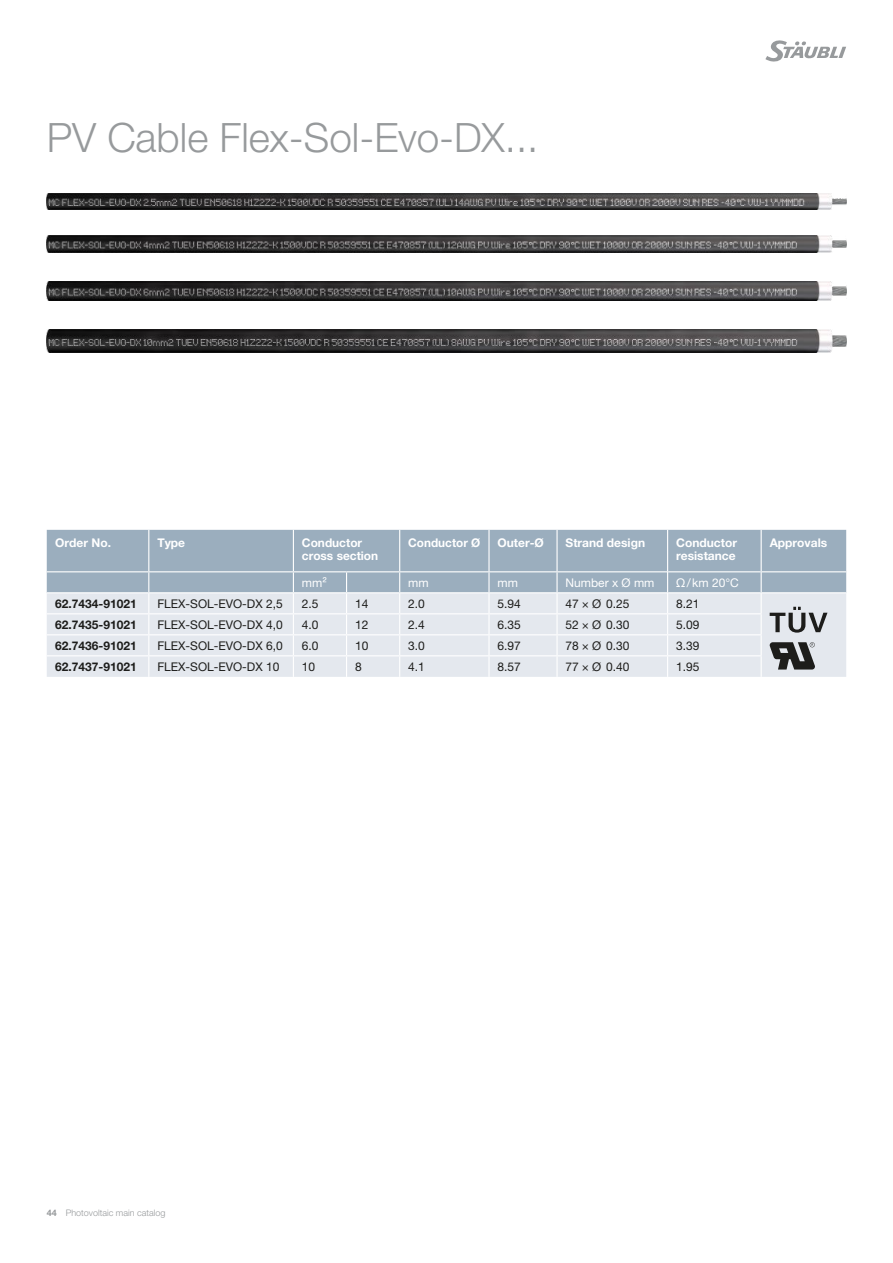
<style>
.page{position:relative;width:893px;height:1263px;background:#fff}
.page>*{position:absolute;margin:0;border:0;box-sizing:border-box;transform-origin:0 0}
.Headline_Innen_EN{font:300 40.5px "Helvetica Neue LTW1 G";color:#979a9c}
.Table_Body_neutral{font:12px "Helvetica Neue LTW1 G";color:#1d1d1b}
.Table_Header_blue_ne{font:700 12px/13.5px "Helvetica Neue LTW1 G";color:#fff}
.Table_Body_neutral-2{font:700 12px "Helvetica Neue LTW1 G";color:#1d1d1b}
.Table_Header_blue_ne-2{font:12px "Helvetica Neue LTW1 G";color:#fff}
.t1{font:300 9px "Helvetica Neue LTW1 G";color:#979a9c}
.s1{font-weight:700}
</style>
<div class="page">
<svg style="left:765px;top:40px;width:81px;height:22px"></svg>
<img style="left:47px;top:194px;width:799px;height:16px">
<img style="left:47px;top:236px;width:799px;height:17px">
<img style="left:47px;top:281px;width:799px;height:19px">
<img style="left:47px;top:330px;width:799px;height:23px">
<div style="left:47px;top:530px;width:799px;height:62px;background:#9baebe"></div>
<div style="left:47px;top:593px;width:620px;height:84px;background:#e4e8ee"></div>
<hr style="left:148px;top:530px;width:1px;height:41px;background:#fff">
<hr style="left:293px;top:530px;width:1px;height:41px;background:#fff">
<hr style="left:399px;top:530px;width:1px;height:41px;background:#fff">
<hr style="left:488px;top:530px;width:2px;height:41px;background:#fff">
<hr style="left:556px;top:530px;width:2px;height:41px;background:#fff">
<hr style="left:488px;top:572px;width:2px;height:20px;background:#fff">
<hr style="left:556px;top:572px;width:2px;height:20px;background:#fff">
<hr style="left:488px;top:593px;width:2px;height:20px;background:#fff">
<hr style="left:556px;top:593px;width:2px;height:20px;background:#fff">
<hr style="left:47px;top:613px;width:102px;height:1px;background:#fff">
<hr style="left:149px;top:613px;width:144px;height:1px;background:#fff">
<hr style="left:293px;top:613px;width:54px;height:1px;background:#fff">
<hr style="left:347px;top:613px;width:53px;height:1px;background:#fff">
<hr style="left:400px;top:613px;width:89px;height:1px;background:#fff">
<hr style="left:489px;top:613px;width:68px;height:1px;background:#fff">
<hr style="left:488px;top:614px;width:2px;height:20px;background:#fff">
<hr style="left:557px;top:613px;width:111px;height:1px;background:#fff">
<hr style="left:556px;top:614px;width:2px;height:20px;background:#fff">
<hr style="left:47px;top:634px;width:102px;height:1px;background:#fff">
<hr style="left:149px;top:634px;width:144px;height:1px;background:#fff">
<hr style="left:293px;top:634px;width:54px;height:1px;background:#fff">
<hr style="left:347px;top:634px;width:53px;height:1px;background:#fff">
<hr style="left:400px;top:634px;width:89px;height:1px;background:#fff">
<hr style="left:489px;top:634px;width:68px;height:1px;background:#fff">
<hr style="left:488px;top:635px;width:2px;height:20px;background:#fff">
<hr style="left:557px;top:634px;width:111px;height:1px;background:#fff">
<hr style="left:556px;top:635px;width:2px;height:20px;background:#fff">
<hr style="left:47px;top:655px;width:102px;height:1px;background:#fff">
<hr style="left:149px;top:655px;width:144px;height:1px;background:#fff">
<svg style="left:148px;top:572px;width:1px;height:105px"></svg>
<hr style="left:293px;top:655px;width:54px;height:1px;background:#fff">
<svg style="left:293px;top:572px;width:1px;height:105px"></svg>
<hr style="left:347px;top:655px;width:53px;height:1px;background:#fff">
<svg style="left:346px;top:572px;width:1px;height:105px"></svg>
<hr style="left:400px;top:655px;width:89px;height:1px;background:#fff">
<svg style="left:399px;top:572px;width:1px;height:105px"></svg>
<hr style="left:489px;top:655px;width:68px;height:1px;background:#fff">
<hr style="left:488px;top:656px;width:2px;height:21px;background:#fff">
<hr style="left:557px;top:655px;width:111px;height:1px;background:#fff">
<hr style="left:556px;top:656px;width:2px;height:21px;background:#fff">
<hr style="left:47px;top:571px;width:102px;height:1px;background:#fff">
<hr style="left:149px;top:571px;width:144px;height:1px;background:#fff">
<hr style="left:293px;top:571px;width:54px;height:1px;background:#fff">
<hr style="left:347px;top:571px;width:53px;height:1px;background:#fff">
<hr style="left:400px;top:571px;width:89px;height:1px;background:#fff">
<hr style="left:489px;top:571px;width:68px;height:1px;background:#fff">
<hr style="left:557px;top:571px;width:110px;height:1px;background:#fff">
<hr style="left:668px;top:571px;width:93px;height:1px;background:#fff">
<hr style="left:762px;top:571px;width:84px;height:1px;background:#fff">
<hr style="left:47px;top:592px;width:102px;height:1px;background:#fff">
<hr style="left:293px;top:592px;width:54px;height:1px;background:#fff">
<hr style="left:347px;top:592px;width:53px;height:1px;background:#fff">
<hr style="left:667px;top:530px;width:1px;height:42px;background:#fff">
<hr style="left:761px;top:530px;width:1px;height:42px;background:#fff">
<svg style="left:667px;top:572px;width:179px;height:105px;background:#c9d0d7"></svg>
<p class="Headline_Innen_EN" style="left:47px;top:113px;width:493px">PV Cable Flex-Sol-Evo-DX...</p>
<p class="Table_Header_blue_ne" style="left:55px;top:536px;width:57px">Order No.</p>
<p class="Table_Header_blue_ne" style="left:157px;top:536px;width:29px">Type</p>
<p class="Table_Header_blue_ne" style="left:302px;top:536px;width:78px">Conductor cross section</p>
<p class="Table_Header_blue_ne" style="left:408px;top:536px;width:74px">Conductor Ø</p>
<p class="Table_Header_blue_ne" style="left:497px;top:536px;width:48px">Outer-Ø</p>
<p class="Table_Header_blue_ne" style="left:566px;top:536px;width:81px">Strand design</p>
<p class="Table_Header_blue_ne" style="left:676px;top:536px;width:62px">Conductor resistance</p>
<p class="Table_Header_blue_ne" style="left:770px;top:536px;width:59px">Approvals</p>
<p class="Table_Header_blue_ne-2" style="left:302px;top:575px;width:26px">mm²</p>
<p class="Table_Header_blue_ne-2" style="left:408px;top:575px;width:22px">mm</p>
<p class="Table_Header_blue_ne-2" style="left:497px;top:575px;width:22px">mm</p>
<p class="Table_Header_blue_ne-2" style="left:566px;top:575px;width:90px">Number x Ø mm</p>
<p class="Table_Header_blue_ne-2" style="left:676px;top:575px;width:64px">Ω/km 20°C</p>
<p class="Table_Body_neutral-2" style="left:55px;top:596px;width:83px">62.7434-91021</p>
<p class="Table_Body_neutral" style="left:157px;top:596px;width:127px">FLEX-SOL-EVO-DX 2,5</p>
<p class="Table_Body_neutral" style="left:302px;top:596px;width:18px">2.5</p>
<p class="Table_Body_neutral" style="left:355px;top:596px;width:15px">14</p>
<p class="Table_Body_neutral" style="left:408px;top:596px;width:18px">2.0</p>
<p class="Table_Body_neutral" style="left:497px;top:596px;width:25px">5.94</p>
<p class="Table_Body_neutral" style="left:566px;top:596px;width:65px">47 × Ø 0.25</p>
<p class="Table_Body_neutral" style="left:676px;top:596px;width:25px">8.21</p>
<p class="Table_Body_neutral-2" style="left:55px;top:617px;width:83px">62.7435-91021</p>
<p class="Table_Body_neutral" style="left:157px;top:617px;width:127px">FLEX-SOL-EVO-DX 4,0</p>
<p class="Table_Body_neutral" style="left:302px;top:617px;width:18px">4.0</p>
<p class="Table_Body_neutral" style="left:355px;top:617px;width:15px">12</p>
<p class="Table_Body_neutral" style="left:408px;top:617px;width:18px">2.4</p>
<p class="Table_Body_neutral" style="left:497px;top:617px;width:25px">6.35</p>
<p class="Table_Body_neutral" style="left:566px;top:617px;width:65px">52 × Ø 0.30</p>
<p class="Table_Body_neutral" style="left:676px;top:617px;width:25px">5.09</p>
<p class="Table_Body_neutral-2" style="left:55px;top:638px;width:83px">62.7436-91021</p>
<p class="Table_Body_neutral" style="left:157px;top:638px;width:127px">FLEX-SOL-EVO-DX 6,0</p>
<p class="Table_Body_neutral" style="left:302px;top:638px;width:18px">6.0</p>
<p class="Table_Body_neutral" style="left:355px;top:638px;width:15px">10</p>
<p class="Table_Body_neutral" style="left:408px;top:638px;width:18px">3.0</p>
<p class="Table_Body_neutral" style="left:497px;top:638px;width:25px">6.97</p>
<p class="Table_Body_neutral" style="left:566px;top:638px;width:65px">78 × Ø 0.30</p>
<p class="Table_Body_neutral" style="left:676px;top:638px;width:25px">3.39</p>
<p class="Table_Body_neutral-2" style="left:55px;top:659px;width:83px">62.7437-91021</p>
<p class="Table_Body_neutral" style="left:157px;top:659px;width:124px">FLEX-SOL-EVO-DX 10</p>
<p class="Table_Body_neutral" style="left:302px;top:659px;width:15px">10</p>
<p class="Table_Body_neutral" style="left:355px;top:659px;width:8px">8</p>
<p class="Table_Body_neutral" style="left:408px;top:659px;width:18px">4.1</p>
<p class="Table_Body_neutral" style="left:497px;top:659px;width:25px">8.57</p>
<p class="Table_Body_neutral" style="left:566px;top:659px;width:65px">77 × Ø 0.40</p>
<p class="Table_Body_neutral" style="left:676px;top:659px;width:25px">1.95</p>
<p class="t1" style="left:47px;top:1207px;width:120px"><span class="s1">44</span> Photovoltaic main catalog</p>
</div>
